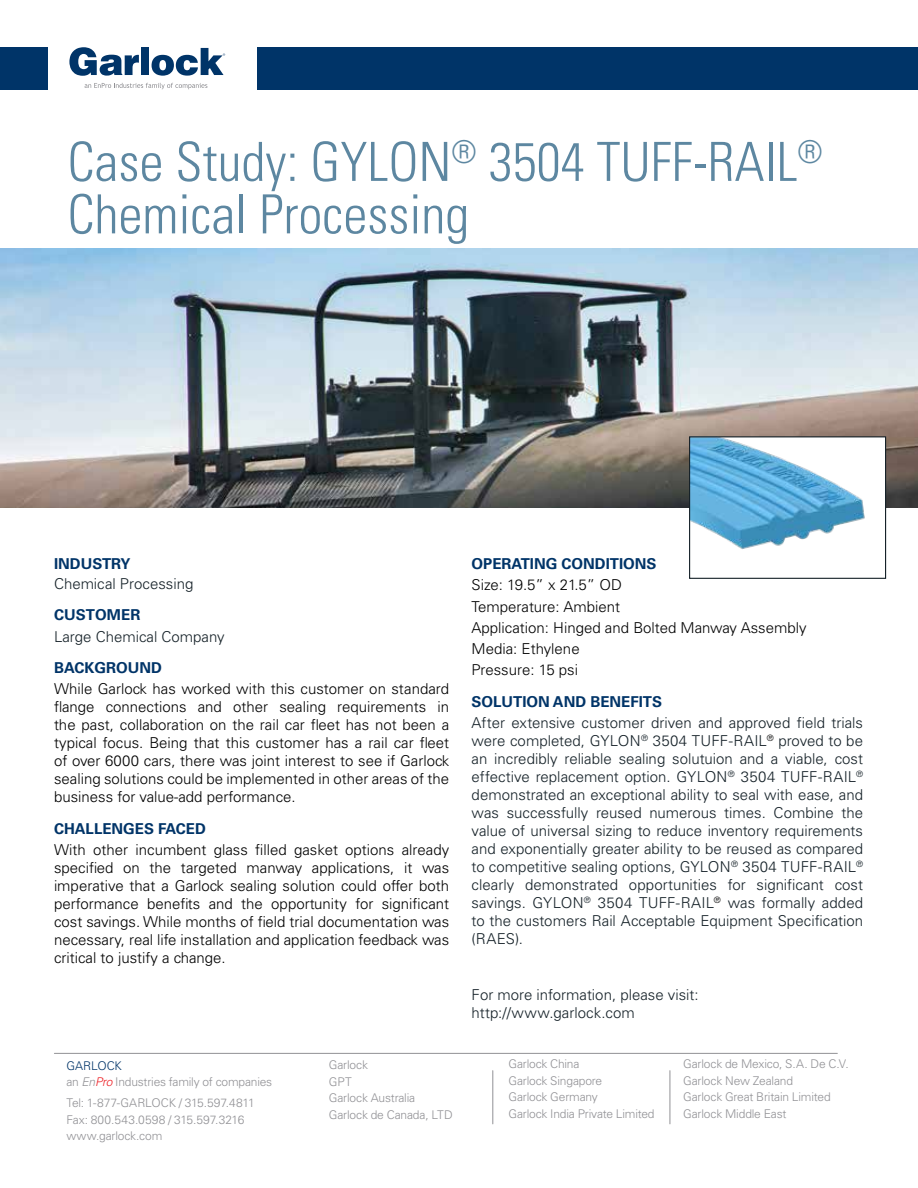
<style>
.page{position:relative;width:918px;height:1188px;background:#fff}
.page>*{position:absolute;margin:0;border:0;box-sizing:border-box;transform-origin:0 0}
.t1{font:300 condensed 54px/52.5px "Univers LT Std";color:#5d87a1}
.t2{font:300 15px/18px "Univers LT Std";color:#000;text-align:justify}
.t3{font:300 15px/18px "Univers LT Std";color:#152128;text-align:justify}
.t4{font:700 15px "Univers LT Std";color:#003468}
.t5{font:300 12px/16.5px "Univers LT Std";letter-spacing:-.015em;color:#919195}
.s1{color:#003468}
.s2{font-style:italic}
.s3{font-style:italic;color:#ed1e24}
</style>
<div class="page">
<svg style="left:85px;top:83px;width:122px;height:6px"></svg>
<svg style="left:69px;top:47px;width:70px;height:29px"></svg>
<div style="left:141px;top:48px;width:8px;height:27px;background:#003468"></div>
<svg style="left:152px;top:48px;width:73px;height:28px"></svg>
<div style="left:0;top:47px;width:47px;height:42px;background:#003468"></div>
<div style="left:258px;top:47px;width:660px;height:42px;background:#003468"></div>
<hr style="left:54px;top:1053px;width:783px;height:1px;background:#919195">
<hr style="left:492px;top:1071px;width:1px;height:53px;background:#919195">
<hr style="left:670px;top:1071px;width:1px;height:53px;background:#919195">
<img style="left:0;top:248px;width:918px;height:260px">
<div style="left:690px;top:437px;width:196px;height:141px;background:#fff"></div>
<img style="left:691px;top:438px;width:174px;height:111px">
<div style="left:689px;top:436px;width:197px;height:143px;border:1px solid #152128"></div>
<h1 class="t1" style="left:67px;top:136px;width:757px">Case Study: GYLON<sup>®</sup> 3504 TUFF-RAIL<sup>®<br></sup>Chemical Processing</h1>
<p class="t4" style="left:54px;top:555px;width:78px">INDUSTRY</p>
<p class="t3" style="left:54px;top:575px;width:141px">Chemical Processing</p>
<p class="t4" style="left:54px;top:606px;width:88px">CUSTOMER</p>
<p class="t3" style="left:54px;top:627px;width:172px">Large Chemical Company</p>
<p class="t4" style="left:54px;top:659px;width:109px">BACKGROUND</p>
<p class="t2" style="left:54px;top:680px;width:397px">While Garlock has worked with this customer on standard flange connections and other sealing requirements in the past, collaboration on the rail car fleet has not been a typical focus. Being that this customer has a rail car fleet of over 6000 cars, there was joint interest to see if Garlock sealing solutions could be implemented in other areas of the business for value-add performance.</p>
<p class="t4" style="left:54px;top:820px;width:153px">CHALLENGES FACED</p>
<p class="t2" style="left:54px;top:841px;width:397px">With other incumbent glass filled gasket options already specified on the targeted manway applications, it was imperative that a Garlock sealing solution could offer both performance benefits and the opportunity for significant cost savings. While months of field trial documentation was necessary, real life installation and application feedback was critical to justify a change.</p>
<p class="t4" style="left:472px;top:555px;width:187px">OPERATING CONDITIONS</p>
<p class="t2" style="left:472px;top:574px;width:336px;line-height:21.3px;text-align:left">Size: 19.5” x 21.5” OD<br>Temperature: Ambient<br>Application: Hinged and Bolted Manway Assembly<br>Media: Ethylene<br>Pressure: 15 psi</p>
<p class="t4" style="left:472px;top:693px;width:192px">SOLUTION AND BENEFITS</p>
<p class="t3" style="left:472px;top:714px;width:393px">After extensive customer driven and approved field trials were completed, GYLON<sup>®</sup> 3504 TUFF-RAIL<sup>®</sup> proved to be an incredibly reliable sealing solutuion and a viable, cost effective replacement option. GYLON<sup>®</sup> 3504 TUFF-RAIL<sup>® </sup>demonstrated an exceptional ability to seal with ease, and was successfully reused numerous times. Combine the value of universal sizing to reduce inventory requirements and exponentially greater ability to be reused as compared to competitive sealing options, GYLON<sup>®</sup> 3504 TUFF-RAIL<sup>® </sup>clearly demonstrated opportunities for significant cost savings. GYLON<sup>®</sup> 3504 TUFF-RAIL<sup>®</sup> was formally added to the customers Rail Acceptable Equipment Specification (RAES).</p>
<p class="t3" style="left:472px;top:986px;width:229px">For more information, please visit: http://www.garlock.com</p>
<p class="t5" style="left:66px;top:1057px;width:207px"><span class="s1">GARLOCK<br></span>an <span class="s2">En</span><span class="s3">Pro</span> Industries family of companies</p>
<p class="t5" style="left:329px;top:1057px;width:125px">Garlock<br>GPT<br>Garlock Australia<br>Garlock de Canada, LTD</p>
<p class="t5" style="left:508px;top:1056px;width:148px">Garlock China<br>Garlock Singapore<br>Garlock Germany<br>Garlock India Private Limited</p>
<p class="t5" style="left:683px;top:1056px;width:167px">Garlock de Mexico, S.A. De C.V.<br>Garlock New Zealand<br>Garlock Great Britain Limited<br>Garlock Middle East</p>
<p class="t5" style="left:66px;top:1095px;width:190px">Tel: 1-877-GARLOCK / 315.597.4811<br>Fax: 800.543.0598 / 315.597.3216 www.garlock.com</p>
</div>
